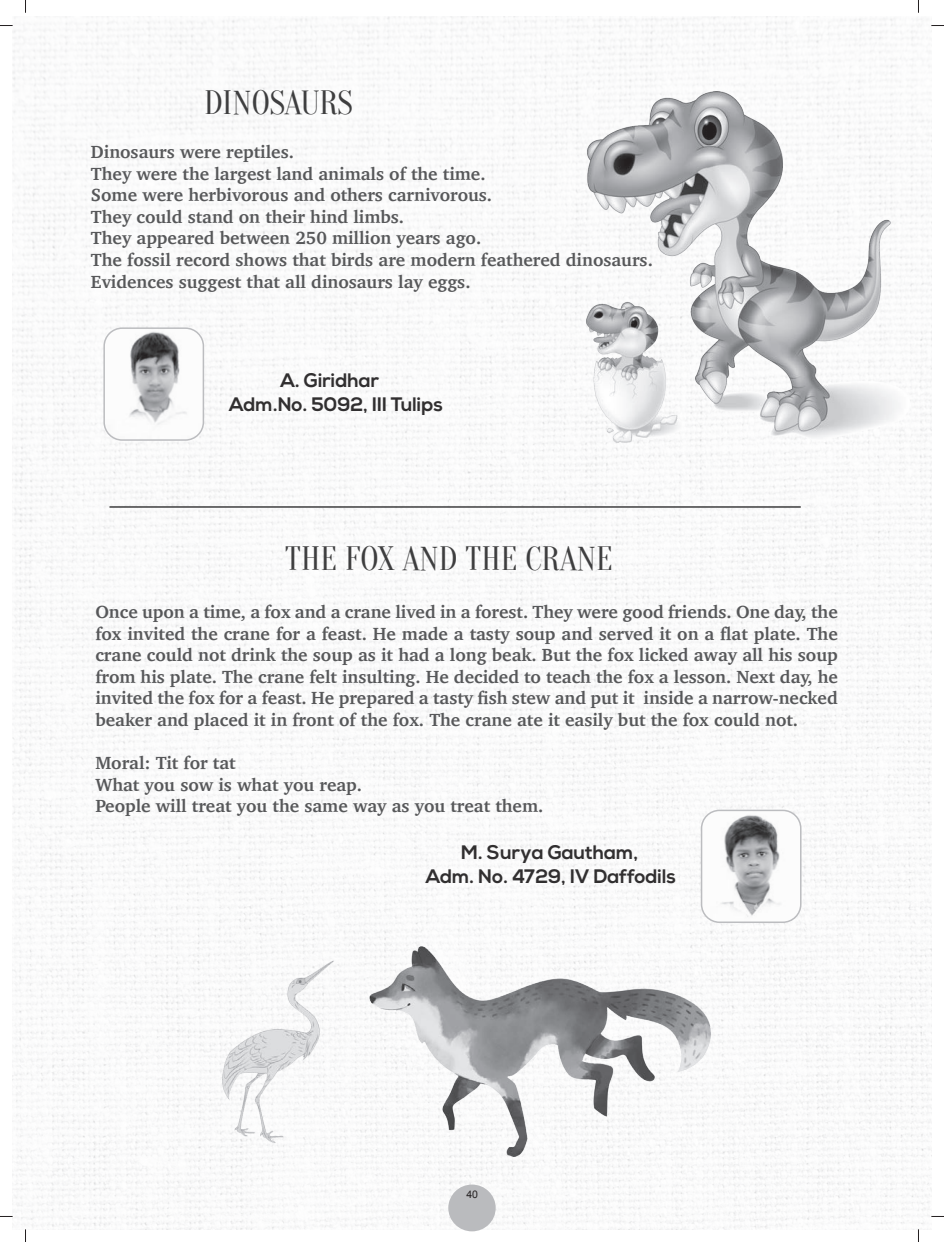
<style>
.page{position:relative;width:944px;height:1242px;background:#fff}
.page>*{position:absolute;margin:0;border:0;box-sizing:border-box;transform-origin:0 0}
.t1{font:33px "Oranienbaum";color:#3e3e3f}
.t2{font:700 19.5px "Nexa";color:#312f30}
.t3{font:700 18px/21.6px "Charter";color:#57585a;text-align:justify}
.t4{font:10.5px "Arial";color:#231f20}
</style>
<div class="page">
<svg style="left:25px;top:0;width:1px;height:13px"></svg>
<svg style="left:0;top:25px;width:13px;height:1px"></svg>
<svg style="left:0;top:1216px;width:13px;height:1px"></svg>
<svg style="left:25px;top:1229px;width:1px;height:13px"></svg>
<svg style="left:918px;top:0;width:1px;height:13px"></svg>
<svg style="left:931px;top:25px;width:13px;height:1px"></svg>
<svg style="left:931px;top:1216px;width:13px;height:1px"></svg>
<svg style="left:918px;top:1229px;width:1px;height:13px"></svg>
<img style="left:13px;top:17px;width:918px;height:1212px">
<div style="left:448px;top:1184px;width:48px;height:47px;background:#babbbe;border-radius:50%"></div>
<img style="left:104px;top:328px;width:99px;height:112px">
<div style="left:103px;top:327px;width:101px;height:114px;border:2px solid #bcbdc0;border-radius:18px"></div>
<hr style="left:109px;top:506px;width:692px;height:2px;background:#3e3e3f">
<img style="left:587px;top:92px;width:323px;height:351px">
<img style="left:191px;top:842px;width:559px;height:315px">
<img style="left:702px;top:810px;width:99px;height:112px">
<div style="left:701px;top:809px;width:100px;height:114px;border:2px solid #bcbdc0;border-radius:18px"></div>
<p class="t1" style="left:204px;top:84px;width:150px">DINOSAURS</p>
<p class="t3" style="left:91px;top:141px;width:204px">Dinosaurs were reptiles.</p>
<p class="t3" style="left:91px;top:162px;width:396px">They were the largest land animals of the time.</p>
<p class="t3" style="left:91px;top:184px;width:403px">Some were herbivorous and others carnivorous.</p>
<p class="t3" style="left:91px;top:206px;width:315px">They could stand on their hind limbs.</p>
<p class="t3" style="left:91px;top:227px;width:392px">They appeared between 250 million years ago.</p>
<p class="t3" style="left:91px;top:249px;width:563px">The fossil record shows that birds are modern feathered dinosaurs.</p>
<p class="t3" style="left:91px;top:270px;width:381px">Evidences suggest that all dinosaurs lay eggs.</p>
<p class="t2" style="left:281px;top:369px;width:100px">A. Giridhar</p>
<p class="t2" style="left:229px;top:393px;width:215px">Adm.No. 5092, III Tulips</p>
<p class="t1" style="left:285px;top:540px;width:330px">THE FOX AND THE CRANE</p>
<p class="t3" style="left:95px;top:601px;width:744px">Once upon a time, a fox and a crane lived in a forest. They were good friends. One day, the fox invited the crane for a feast. He made a tasty soup and served it on a flat plate. The crane could not drink the soup as it had a long beak. But the fox licked away all his soup from his plate. The crane felt insulting. He decided to teach the fox a lesson. Next day, he invited the fox for a feast. He prepared a tasty fish stew and put it inside a narrow-necked beaker and placed it in front of the fox. The crane ate it easily but the fox could not.</p>
<p class="t3" style="left:95px;top:752px;width:142px">Moral: Tit for tat</p>
<p class="t3" style="left:95px;top:773px;width:268px">What you sow is what you reap.</p>
<p class="t3" style="left:95px;top:795px;width:449px">People will treat you the same way as you treat them.</p>
<p class="t2" style="left:461px;top:841px;width:179px">M. Surya Gautham,</p>
<p class="t2" style="left:426px;top:864px;width:252px">Adm. No. 4729, IV Daffodils</p>
<p class="t4" style="left:466px;top:1187px;width:13px">40</p>
</div>
